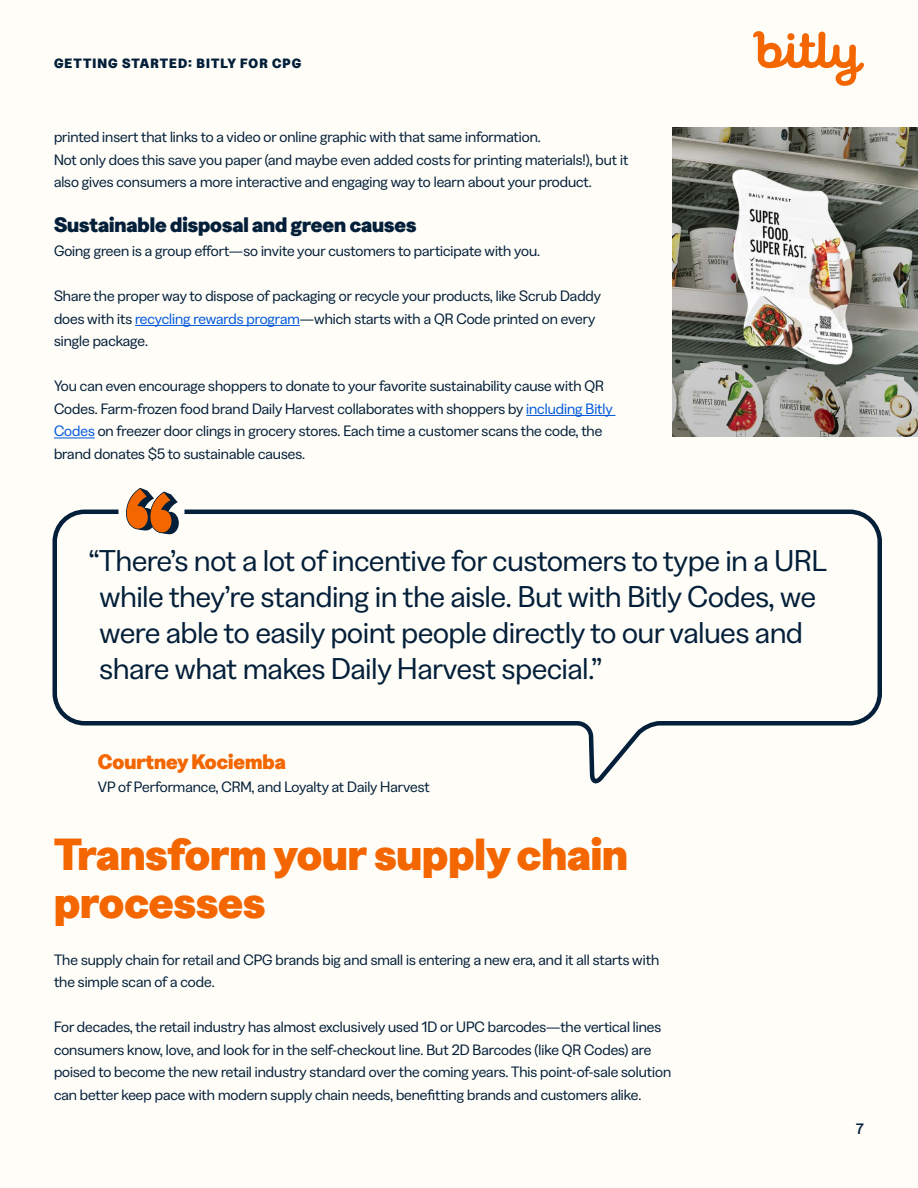
<style>
.page{position:relative;width:918px;height:1188px;background:#fffdf8}
.page>*{position:absolute;margin:0;border:0;box-sizing:border-box;transform-origin:0 0}
.t1{font:800 45px/48px "Bitly Displaay Standard";color:#f36600}
.t2{font:30px/36px "Bitly Displaay Standard";color:#031f39}
.t3{font:800 21px "Bitly Displaay Standard";color:#031f39}
.t4{font:800 21px "Bitly Displaay Standard";color:#f36600}
.t5{font:15px/22.5px "Bitly Displaay Standard";color:#031f39}
.t6{font:500 15px "Bitly Displaay Standard";color:#031f39}
.t7{font:800 13.5px "Bitly Displaay Standard";letter-spacing:.08em;color:#031f39}
.s1{color:#0058dd}
</style>
<div class="page">
<svg style="left:753px;top:31px;width:111px;height:55px"></svg>
<svg style="left:52px;top:509px;width:830px;height:274px"></svg>
<svg style="left:126px;top:488px;width:53px;height:47px"></svg>
<hr style="left:135px;top:325px;width:165px;height:1px;background:#0058dd">
<hr style="left:526px;top:415px;width:90px;height:1px;background:#0058dd">
<hr style="left:54px;top:438px;width:41px;height:1px;background:#0058dd">
<img style="left:672px;top:128px;width:246px;height:308px">
<p class="t7" style="left:54px;top:54px;width:249px">GETTING STARTED: BITLY FOR CPG</p>
<p class="t5" style="left:54px;top:125px;width:576px">printed insert that links to a video or online graphic with that same information.<br>Not only does this save you paper (and maybe even added costs for printing materials!), but it also gives consumers a more interactive and engaging way to learn about your product.</p>
<h3 class="t3" style="left:54px;top:210px;width:364px">Sustainable disposal and green causes</h3>
<p class="t5" style="left:54px;top:239px;width:488px">Going green is a group effort—so invite your customers to participate with you.</p>
<p class="t5" style="left:54px;top:284px;width:549px">Share the proper way to dispose of packaging or recycle your products, like Scrub Daddy does with its <span class="s1">recycling rewards program</span>—which starts with a QR Code printed on every single package.</p>
<p class="t5" style="left:54px;top:374px;width:560px">You can even encourage shoppers to donate to your favorite sustainability cause with QR Codes. Farm-frozen food brand Daily Harvest collaborates with shoppers by <span class="s1">including Bitly Codes</span> on freezer door clings in grocery stores. Each time a customer scans the code, the brand donates $5 to sustainable causes.</p>
<h2 class="t2" style="left:99px;top:541px;width:729px;text-indent:-11px">“There’s not a lot of incentive for customers to type in a URL while they’re standing in the aisle. But with Bitly Codes, we were able to easily point people directly to our values and share what makes Daily Harvest special.”</h2>
<h3 class="t4" style="left:98px;top:747px;width:190px">Courtney Kociemba</h3>
<p class="t5" style="left:98px;top:775px;width:333px">VP of Performance, CRM, and Loyalty at Daily Harvest</p>
<h1 class="t1" style="left:54px;top:829px;width:576px">Transform your supply chain processes</h1>
<p class="t5" style="left:54px;top:947px;width:607px">The supply chain for retail and CPG brands big and small is entering a new era, and it all starts with the simple scan of a code.</p>
<p class="t5" style="left:54px;top:1015px;width:619px">For decades, the retail industry has almost exclusively used 1D or UPC barcodes—the vertical lines consumers know, love, and look for in the self-checkout line. But 2D Barcodes (like QR Codes) are poised to become the new retail industry standard over the coming years. This point-of-sale solution can better keep pace with modern supply chain needs, benefitting brands and customers alike.</p>
<p class="t6" style="left:856px;top:1118px;width:9px">7</p>
</div>
